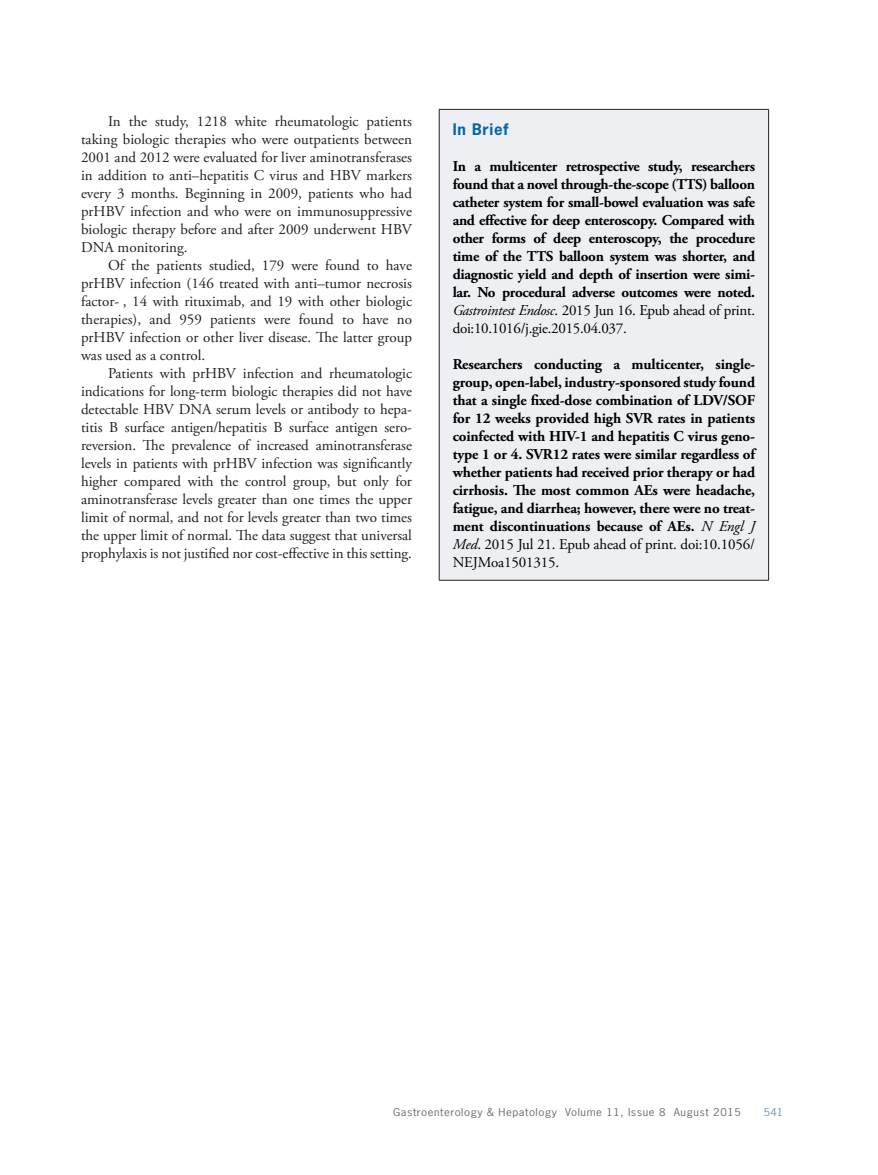
<style>
.page{position:relative;width:878px;height:1175px;background:#fff}
.page>*{position:absolute;margin:0;border:0;box-sizing:border-box;transform-origin:0 0}
.Text_Body{font:15px/18px "Adobe Garamond Pro";color:#231f20;text-align:justify}
.Text_Body-2{font:700 15px/18px "Adobe Garamond Pro";letter-spacing:-.02em;color:#000;text-align:justify}
.A_Head{font:700 15px "News Gothic Std";letter-spacing:.05em;color:#0067aa}
.t1{font:10.2px "News Gothic Std";letter-spacing:.05em;color:#6c6d70;scale:1.11 1}
.t2{font:10.2px "News Gothic Std";color:#7097ac;scale:1.11 1}
.s1{font-weight:400;font-style:italic}
.s2{font-weight:400}
</style>
<div class="page">
<div style="left:439px;top:109px;width:329px;height:471px;background:#edeff2"></div>
<hr style="left:439px;top:109px;width:329px;height:1px;background:#231f20">
<hr style="left:439px;top:110px;width:1px;height:470px;background:#231f20">
<hr style="left:768px;top:110px;width:1px;height:470px;background:#231f20">
<hr style="left:439px;top:580px;width:329px;height:1px;background:#231f20">
<p class="Text_Body" style="left:81px;top:113px;width:332px;text-indent:27px">In the study, 1218 white rheumatologic patients taking biologic therapies who were outpatients between 2001 and 2012 were evaluated for liver aminotransferases in addition to anti–hepatitis C virus and HBV markers every 3 months. Beginning in 2009, patients who had prHBV infection and who were on immunosuppressive biologic therapy before and after 2009 underwent HBV DNA monitoring.</p>
<p class="Text_Body" style="left:81px;top:257px;width:332px;text-indent:27px">Of the patients studied, 179 were found to have prHBV infection (146 treated with anti–tumor necrosis factor- , 14 with rituximab, and 19 with other biologic therapies), and 959 patients were found to have no prHBV infection or other liver disease. The latter group was used as a control.</p>
<p class="Text_Body" style="left:81px;top:365px;width:332px;text-indent:27px">Patients with prHBV infection and rheumatologic indications for long-term biologic therapies did not have detectable HBV DNA serum levels or antibody to hepa&shy;titis B surface antigen/hepatitis B surface antigen sero&shy;reversion. The prevalence of increased aminotransferase levels in patients with prHBV infection was significantly higher compared with the control group, but only for aminotransferase levels greater than one times the upper limit of normal, and not for levels greater than two times the upper limit of normal. The data suggest that universal prophylaxis is not justified nor cost-effective in this setting.</p>
<p class="A_Head" style="left:452px;top:119px;width:57px">In Brief</p>
<p class="Text_Body-2" style="left:452px;top:157px;width:304px">In a multicenter retrospective study, researchers found that a novel through-the-scope (TTS) balloon catheter system for small-bowel evaluation was safe and effective for deep enteroscopy. Compared with other forms of deep enteroscopy, the procedure time of the TTS balloon system was shorter, and diagnostic yield and depth of insertion were simi&shy;lar. No procedural adverse outcomes were noted.<br><span class="s1">Gastrointest Endosc</span><span class="s2">. 2015 Jun 16. Epub ahead of print. doi:10.1016/j.gie.2015.04.037.</span></p>
<p class="Text_Body-2" style="left:452px;top:355px;width:304px">Researchers conducting a multicenter, single&shy;group, open-label, industry-sponsored study found that a single fixed-dose combination of LDV/SOF for 12 weeks provided high SVR rates in patients coinfected with HIV-1 and hepatitis C virus geno&shy;type 1 or 4. SVR12 rates were similar regardless of whether patients had received prior therapy or had cirrhosis. The most common AEs were headache, fatigue, and diarrhea; however, there were no treat&shy;ment discontinuations because of AEs. <span class="s1">N Engl J Med</span><span class="s2">. 2015 Jul 21. Epub ahead of print. doi:10.1056/ NEJMoa1501315.</span></p>
<p class="t1" style="left:393px;top:1105px;width:315px">Gastroenterology &amp; Hepatology Volume 11, Issue 8 August 2015</p>
<p class="t2" style="left:764px;top:1105px;width:19px">541</p>
</div>
